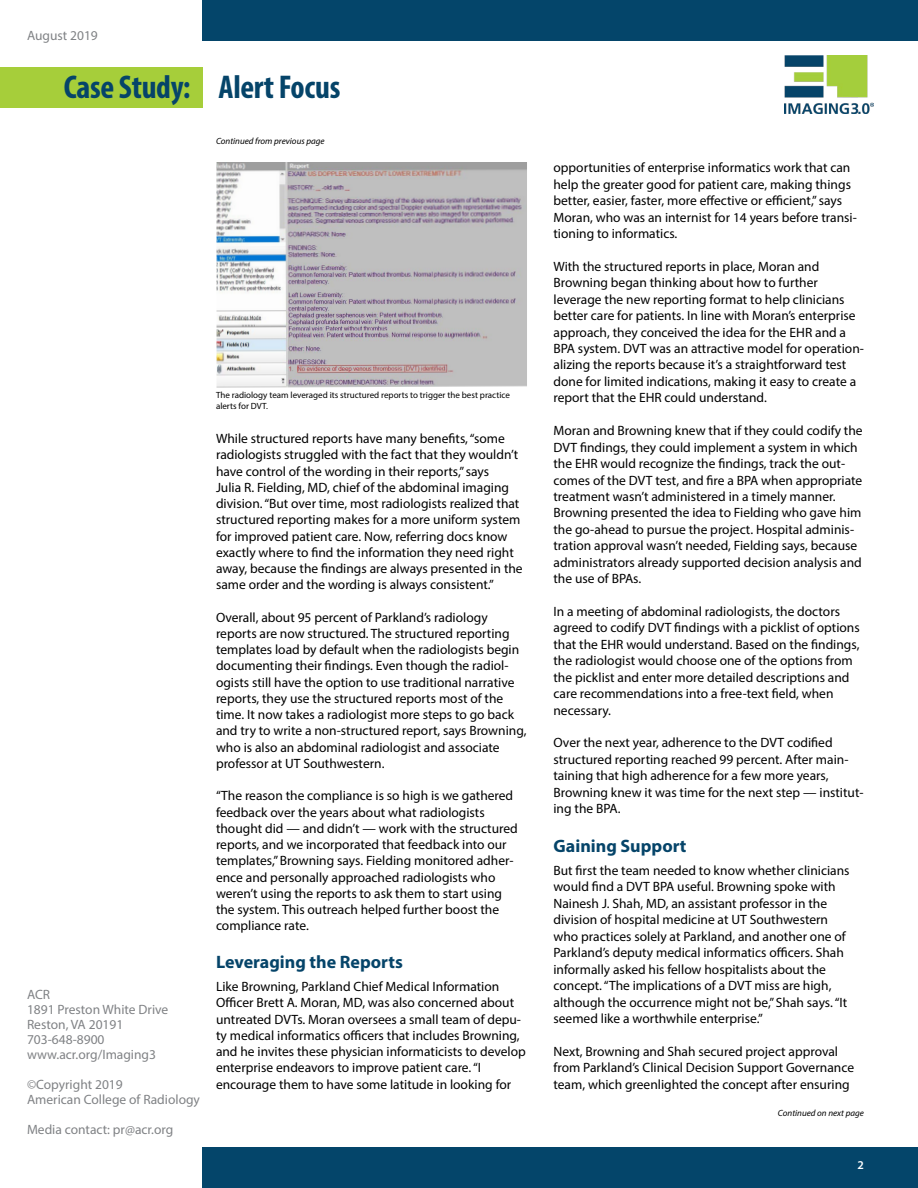
<style>
.page{position:relative;width:918px;height:1188px;background:#fff}
.page>*{position:absolute;margin:0;border:0;box-sizing:border-box;transform-origin:0 0}
.t1{font:700 condensed 33px "Myriad Pro";letter-spacing:-.01em;color:#054469}
.t2{font:700 18px "Myriad Pro";color:#054469}
.t3{font:13.5px/16.5px "Myriad Pro";color:#000}
.t4{font:13.5px/15px "Myriad Pro";color:#808285}
.t5{font:600 12px "Myriad Pro";color:#fff}
.t6{font:9px/10.8px "Myriad Pro";color:#000}
.t7{font:italic 9px "Myriad Pro";color:#000}
</style>
<div class="page">
<div style="left:202px;top:0;width:716px;height:40px;background:#04456a"></div>
<div style="left:0;top:68px;width:202px;height:40px;background:#a6ce3a"></div>
<div style="left:202px;top:1148px;width:716px;height:40px;background:#04456a"></div>
<img style="left:785px;top:55px;width:88px;height:58px">
<img style="left:217px;top:162px;width:310px;height:226px">
<p class="t4" style="left:27px;top:28px;width:72px">August 2019</p>
<h1 class="t1" style="left:64px;top:67px;width:278px">Case Study: Alert Focus</h1>
<p class="t7" style="left:216px;top:136px;width:110px">Continued from previous page</p>
<p class="t4" style="left:27px;top:987px;width:143px">ACR<br>1891 Preston White Drive<br>Reston, VA 20191<br>703-648-8900 www.acr.org/Imaging3</p>
<p class="t4" style="left:27px;top:1077px;width:175px">©Copyright 2019<br>American College of Radiology</p>
<p class="t4" style="left:27px;top:1122px;width:148px">Media contact: pr@acr.org</p>
<p class="t6" style="left:216px;top:390px;width:296px">The radiology team leveraged its structured reports to trigger the best practice alerts for DVT.</p>
<p class="t3" style="left:216px;top:430px;width:308px">While structured reports have many benefits, “some radiologists struggled with the fact that they wouldn’t have control of the wording in their reports,” says<br>Julia R. Fielding, MD, chief of the abdominal imaging division. “But over time, most radiologists realized that structured reporting makes for a more uniform system for improved patient care. Now, referring docs know exactly where to find the information they need right away, because the findings are always presented in the same order and the wording is always consistent.”</p>
<p class="t3" style="left:216px;top:609px;width:312px">Overall, about 95 percent of Parkland’s radiology reports are now structured. The structured reporting templates load by default when the radiologists begin documenting their findings. Even though the radiol&shy;ogists still have the option to use traditional narrative reports, they use the structured reports most of the time. It now takes a radiologist more steps to go back and try to write a non-structured report, says Browning, who is also an abdominal radiologist and associate professor at UT Southwestern.</p>
<p class="t3" style="left:216px;top:788px;width:303px">“The reason the compliance is so high is we gathered feedback over the years about what radiologists thought did — and didn’t — work with the structured reports, and we incorporated that feedback into our templates,” Browning says. Fielding monitored adher&shy;ence and personally approached radiologists who weren’t using the reports to ask them to start using the system. This outreach helped further boost the compliance rate.</p>
<h2 class="t2" style="left:216px;top:950px;width:188px">Leveraging the Reports</h2>
<p class="t3" style="left:216px;top:978px;width:311px">Like Browning, Parkland Chief Medical Information Officer Brett A. Moran, MD, was also concerned about untreated DVTs. Moran oversees a small team of depu&shy;ty medical informatics officers that includes Browning, and he invites these physician informaticists to develop enterprise endeavors to improve patient care. “I encourage them to have some latitude in looking for</p>
<p class="t3" style="left:554px;top:159px;width:305px">opportunities of enterprise informatics work that can help the greater good for patient care, making things better, easier, faster, more effective or efficient,” says Moran, who was an internist for 14 years before transi&shy;tioning to informatics.</p>
<p class="t3" style="left:554px;top:258px;width:312px">With the structured reports in place, Moran and Browning began thinking about how to further leverage the new reporting format to help clinicians better care for patients. In line with Moran’s enterprise approach, they conceived the idea for the EHR and a BPA system. DVT was an attractive model for operation&shy;alizing the reports because it’s a straightforward test done for limited indications, making it easy to create a report that the EHR could understand.</p>
<p class="t3" style="left:554px;top:422px;width:311px">Moran and Browning knew that if they could codify the DVT findings, they could implement a system in which the EHR would recognize the findings, track the out&shy;comes of the DVT test, and fire a BPA when appropriate treatment wasn’t administered in a timely manner.<br>Browning presented the idea to Fielding who gave him the go-ahead to pursue the project. Hospital adminis&shy;tration approval wasn’t needed, Fielding says, because administrators already supported decision analysis and the use of BPAs.</p>
<p class="t3" style="left:554px;top:603px;width:308px">In a meeting of abdominal radiologists, the doctors agreed to codify DVT findings with a picklist of options that the EHR would understand. Based on the findings, the radiologist would choose one of the options from the picklist and enter more detailed descriptions and care recommendations into a free-text field, when necessary.</p>
<p class="t3" style="left:554px;top:734px;width:312px">Over the next year, adherence to the DVT codified structured reporting reached 99 percent. After main&shy;taining that high adherence for a few more years, Browning knew it was time for the next step — institut&shy;ing the BPA.</p>
<h2 class="t2" style="left:554px;top:834px;width:135px">Gaining Support</h2>
<p class="t3" style="left:554px;top:862px;width:298px">But first the team needed to know whether clinicians would find a DVT BPA useful. Browning spoke with Nainesh J. Shah, MD, an assistant professor in the division of hospital medicine at UT Southwestern who practices solely at Parkland, and another one of Parkland’s deputy medical informatics officers. Shah informally asked his fellow hospitalists about the concept. “The implications of a DVT miss are high, although the occurrence might not be,” Shah says. “It seemed like a worthwhile enterprise.”</p>
<p class="t3" style="left:554px;top:1043px;width:302px">Next, Browning and Shah secured project approval from Parkland’s Clinical Decision Support Governance team, which greenlighted the concept after ensuring</p>
<p class="t7" style="left:778px;top:1107px;width:88px">Continued on next page</p>
<p class="t5" style="left:858px;top:1157px;width:8px">2</p>
</div>
